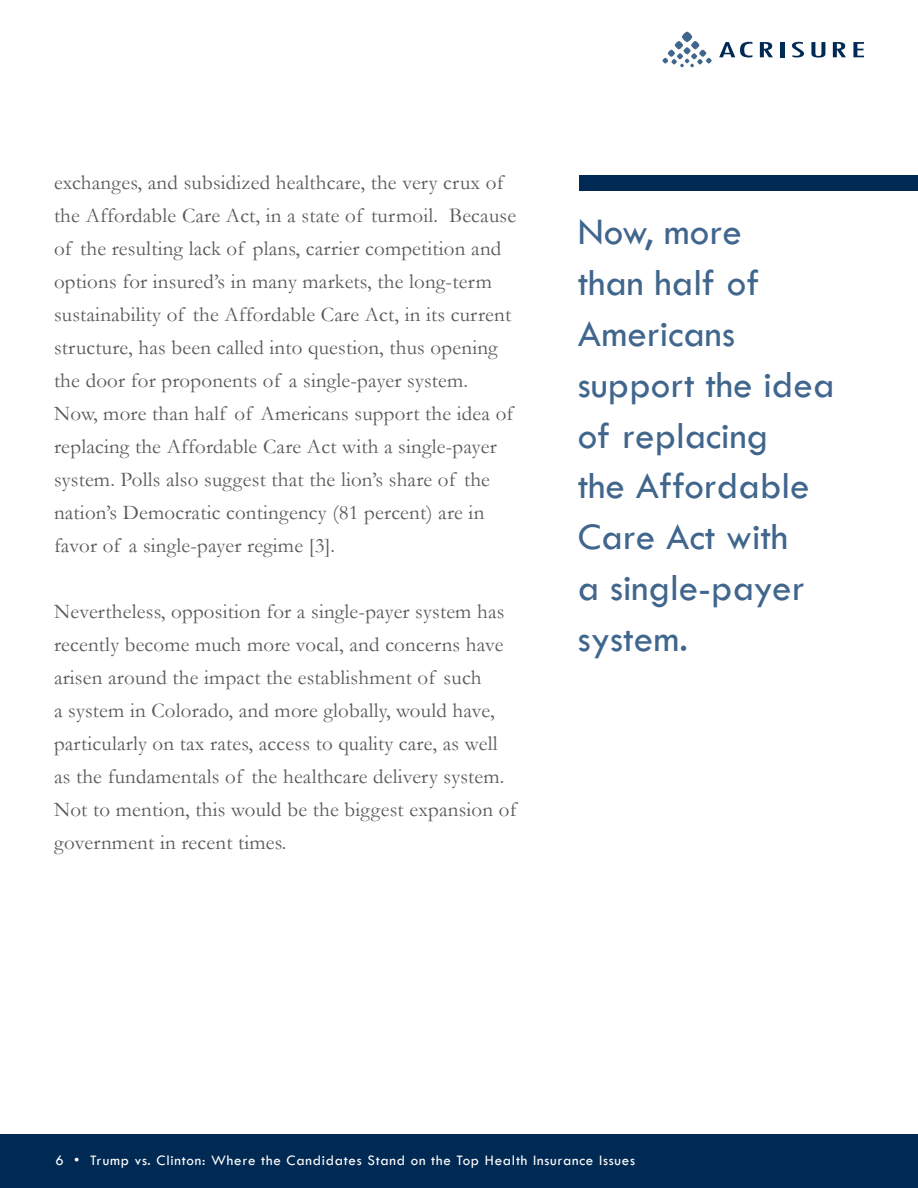
<style>
.page{position:relative;width:918px;height:1188px;background:#fff}
.page>*{position:absolute;margin:0;border:0;box-sizing:border-box;transform-origin:0 0}
.t1{font:39px/50.8px "Tw Cen";color:#41668d}
.t2{font:21px/33px "Garamond";letter-spacing:.01em;color:#57585a}
.t3{font:15px "Tw Cen";letter-spacing:.05em;color:#fff}
</style>
<div class="page">
<div style="left:0;top:1134px;width:918px;height:54px;background:#002953"></div>
<svg style="left:719px;top:42px;width:33px;height:15px"></svg>
<svg style="left:760px;top:42px;width:13px;height:15px"></svg>
<hr style="left:780px;top:42px;width:4px;height:15px;background:#002953">
<svg style="left:792px;top:42px;width:12px;height:15px"></svg>
<svg style="left:811px;top:42px;width:14px;height:16px"></svg>
<svg style="left:833px;top:42px;width:13px;height:15px"></svg>
<svg style="left:853px;top:42px;width:11px;height:15px"></svg>
<svg style="left:682px;top:32px;width:10px;height:10px"></svg>
<div style="left:675px;top:41px;width:8px;height:8px;background:#41668d;border-radius:50%"></div>
<svg style="left:691px;top:41px;width:8px;height:8px"></svg>
<svg style="left:683px;top:47px;width:8px;height:7px"></svg>
<svg style="left:668px;top:50px;width:7px;height:7px"></svg>
<div style="left:699px;top:50px;width:7px;height:7px;background:#41668d;border-radius:50%"></div>
<svg style="left:662px;top:53px;width:50px;height:14px"></svg>
<div style="left:580px;top:176px;width:338px;height:15px;background:#002953"></div>
<p class="t2" style="left:54px;top:166px;width:464px">exchanges, and subsidized healthcare, the very crux of the Affordable Care Act, in a state of turmoil. Because of the resulting lack of plans, carrier competition and options for insured’s in many markets, the long-term sustainability of the Affordable Care Act, in its current structure, has been called into question, thus opening the door for proponents of a single-payer system.<br>Now, more than half of Americans support the idea of replacing the Affordable Care Act with a single-payer system. Polls also suggest that the lion’s share of the nation’s Democratic contingency (81 percent) are in favor of a single-payer regime [3].</p>
<p class="t2" style="left:54px;top:595px;width:464px">Nevertheless, opposition for a single-payer system has recently become much more vocal, and concerns have arisen around the impact the establishment of such<br>a system in Colorado, and more globally, would have, particularly on tax rates, access to quality care, as well as the fundamentals of the healthcare delivery system.<br>Not to mention, this would be the biggest expansion of government in recent times.</p>
<p class="t1" style="left:578px;top:207px;width:258px">Now, more<br>than half of<br>Americans support the idea of replacing<br>the Affordable<br>Care Act with<br>a single-payer system.</p>
<p class="t3" style="left:56px;top:1151px;width:581px">6 • Trump vs. Clinton: Where the Candidates Stand on the Top Health Insurance Issues</p>
</div>
